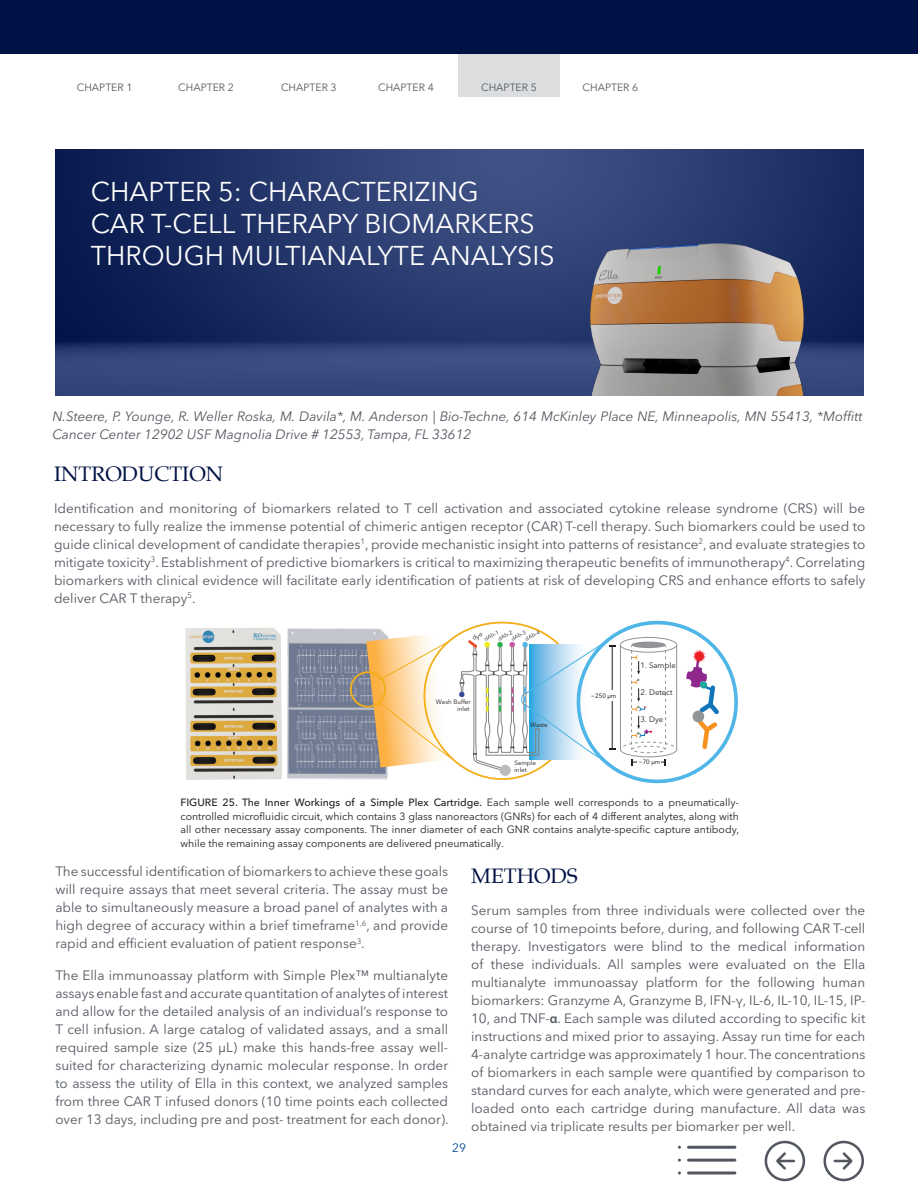
<style>
.page{position:relative;width:918px;height:1188px;background:#fff}
.page>*{position:absolute;margin:0;border:0;box-sizing:border-box;transform-origin:0 0}
.NL_Title{font:27px/32.4px "Avenir Next LT Pro";color:#fff}
.NL_Headline{font:21px "Palatino";color:#001145}
.NL_Body_Copy{font:13.5px/18px "Avenir Next LT Pro";color:#52575f;text-align:justify}
.NL_Body_Copy-2{font:italic 13.5px/18px "Avenir Next LT Pro";color:#52575f}
.t1{font:12px "Avenir Next LT Pro";color:#004c97}
.NL_Legend{font:10.5px/13.5px "Avenir Next LT Pro";color:#231f20;text-align:justify}
.t2{font:10.5px "Avenir Next LT Pro";color:#52575f}
.t3{font:7.8px "Avenir Next LT Pro";color:#211d1e}
.t4{font:6.3px/6.8px "Avenir Next LT Pro";color:#211d1e;text-align:right}
.t5{font:6.3px "Avenir Next LT Pro";color:#040503}
.t6{font:5.4px "Avenir Next LT Pro";color:#211d1e}
.s1{font-weight:500}
.s2{font-family:"Avenir Next"}
.s3{font-family:"Myriad Pro";font-weight:600}
</style>
<div class="page">
<div style="left:458px;top:54px;width:102px;height:42px;background:#dcdddf"></div>
<div style="left:0;top:0;width:918px;height:54px;background:#001145"></div>
<img style="left:55px;top:149px;width:809px;height:246px">
<img style="left:347px;top:628px;width:19px;height:152px">
<div style="left:350px;top:671px;width:36px;height:37px;border:2px solid #f3ae1a;border-radius:50%"></div>
<img style="left:185px;top:628px;width:162px;height:152px">
<img style="left:560px;top:238px;width:267px;height:157px">
<svg style="left:823px;top:1141px;width:41px;height:40px"></svg>
<svg style="left:765px;top:1141px;width:40px;height:40px"></svg>
<hr style="left:688px;top:1146px;width:47px;height:3px;background:#52575f">
<hr style="left:688px;top:1159px;width:47px;height:3px;background:#52575f">
<hr style="left:688px;top:1172px;width:47px;height:2px;background:#52575f">
<svg style="left:366px;top:620px;width:372px;height:164px"></svg>
<p class="t2" style="left:77px;top:81px;width:57px">CHAPTER 1</p>
<p class="t2" style="left:178px;top:81px;width:57px">CHAPTER 2</p>
<p class="t2" style="left:281px;top:81px;width:57px">CHAPTER 3</p>
<p class="t2" style="left:378px;top:81px;width:57px">CHAPTER 4</p>
<p class="t2" style="left:481px;top:81px;width:57px">CHAPTER 5</p>
<p class="t2" style="left:583px;top:81px;width:57px">CHAPTER 6</p>
<p class="NL_Title" style="left:91px;top:175px;width:466px">CHAPTER 5: CHARACTERIZING<br>CAR T-CELL THERAPY BIOMARKERS<br>THROUGH MULTIANALYTE ANALYSIS</p>
<p class="NL_Body_Copy-2" style="left:52px;top:408px;width:811px">N.Steere, P. Younge, R. Weller Roska, M. Davila*, M. Anderson | Bio-Techne, 614 McKinley Place NE, Minneapolis, MN 55413, *Moffitt<br>Cancer Center 12902 USF Magnolia Drive # 12553, Tampa, FL 33612</p>
<p class="NL_Headline" style="left:54px;top:457px;width:171px">INTRODUCTION</p>
<p class="NL_Body_Copy" style="left:54px;top:499px;width:813px">Identification and monitoring of biomarkers related to T cell activation and associated cytokine release syndrome (CRS) will be necessary to fully realize the immense potential of chimeric antigen receptor (CAR) T-cell therapy. Such biomarkers could be used to guide clinical development of candidate therapies<sup>1</sup>, provide mechanistic insight into patterns of resistance<sup>2</sup>, and evaluate strategies to mitigate toxicity<sup>3</sup>. Establishment of predictive biomarkers is critical to maximizing therapeutic benefits of immunotherapy<sup>4</sup>. Correlating biomarkers with clinical evidence will facilitate early identification of patients at risk of developing CRS and enhance efforts to safely deliver CAR T therapy<sup>5</sup>.</p>
<p class="t6" style="left:483px;top:636px;width:17px;rotate:-25deg">dAb-1</p>
<p class="t6" style="left:497px;top:636px;width:17px;rotate:-25deg">dAb-2</p>
<p class="t6" style="left:510px;top:636px;width:17px;rotate:-25deg">dAb-3</p>
<p class="t6" style="left:524px;top:636px;width:17px;rotate:-25deg">dAb-4</p>
<p class="t4" style="left:436px;top:698px;width:36px">Wash Buffer inlet</p>
<p class="t4" style="left:530px;top:721px;width:19px">Waste</p>
<p class="t4" style="left:514px;top:759px;width:23px;text-align:left">Sample inlet</p>
<p class="t5" style="left:591px;top:692px;width:27px">~250 µm</p>
<p class="t3" style="left:641px;top:661px;width:37px">1. Sample</p>
<p class="t3" style="left:641px;top:688px;width:33px">2. Detect</p>
<p class="t3" style="left:641px;top:715px;width:24px">3. Dye</p>
<p class="t5" style="left:639px;top:758px;width:23px">~70 µm</p>
<p class="NL_Legend" style="left:180px;top:796px;width:560px"><span class="s1">FIGURE 25. The Inner Workings of a Simple Plex Cartridge.</span> Each sample well corresponds to a pneumatically&shy;controlled microfluidic circuit, which contains 3 glass nanoreactors (GNRs) for each of 4 different analytes, along with all other necessary assay components. The inner diameter of each GNR contains analyte-specific capture antibody, while the remaining assay components are delivered pneumatically.</p>
<p class="NL_Body_Copy" style="left:55px;top:862px;width:394px">The successful identification of biomarkers to achieve these goals will require assays that meet several criteria. The assay must be able to simultaneously measure a broad panel of analytes with a high degree of accuracy within a brief timeframe<sup>1,6</sup>, and provide rapid and efficient evaluation of patient response<sup>3</sup>.</p>
<p class="NL_Body_Copy" style="left:55px;top:966px;width:395px">The Ella immunoassay platform with Simple Plex™ multianalyte assays enable fast and accurate quantitation of analytes of interest and allow for the detailed analysis of an individual’s response to T cell infusion. A large catalog of validated assays, and a small required sample size (25 μL) make this hands-free assay well&shy;suited for characterizing dynamic molecular response. In order to assess the utility of Ella in this context, we analyzed samples from three CAR T infused donors (10 time points each collected over 13 days, including pre and post- treatment for each donor).</p>
<p class="NL_Headline" style="left:471px;top:859px;width:108px">METHODS</p>
<p class="NL_Body_Copy" style="left:471px;top:901px;width:396px">Serum samples from three individuals were collected over the course of 10 timepoints before, during, and following CAR T-cell therapy. Investigators were blind to the medical information of these individuals. All samples were evaluated on the Ella multianalyte immunoassay platform for the following human biomarkers: Granzyme A, Granzyme B, IFN-<span class="s2">γ</span>, IL-6, IL-10, IL-15, IP-10, and TNF-<span class="s3">α</span>. Each sample was diluted according to specific kit instructions and mixed prior to assaying. Assay run time for each 4-analyte cartridge was approximately 1 hour. The concentrations of biomarkers in each sample were quantified by comparison to standard curves for each analyte, which were generated and pre&shy;loaded onto each cartridge during manufacture. All data was obtained via triplicate results per biomarker per well.</p>
<p class="t1" style="left:452px;top:1140px;width:15px">29</p>
</div>
